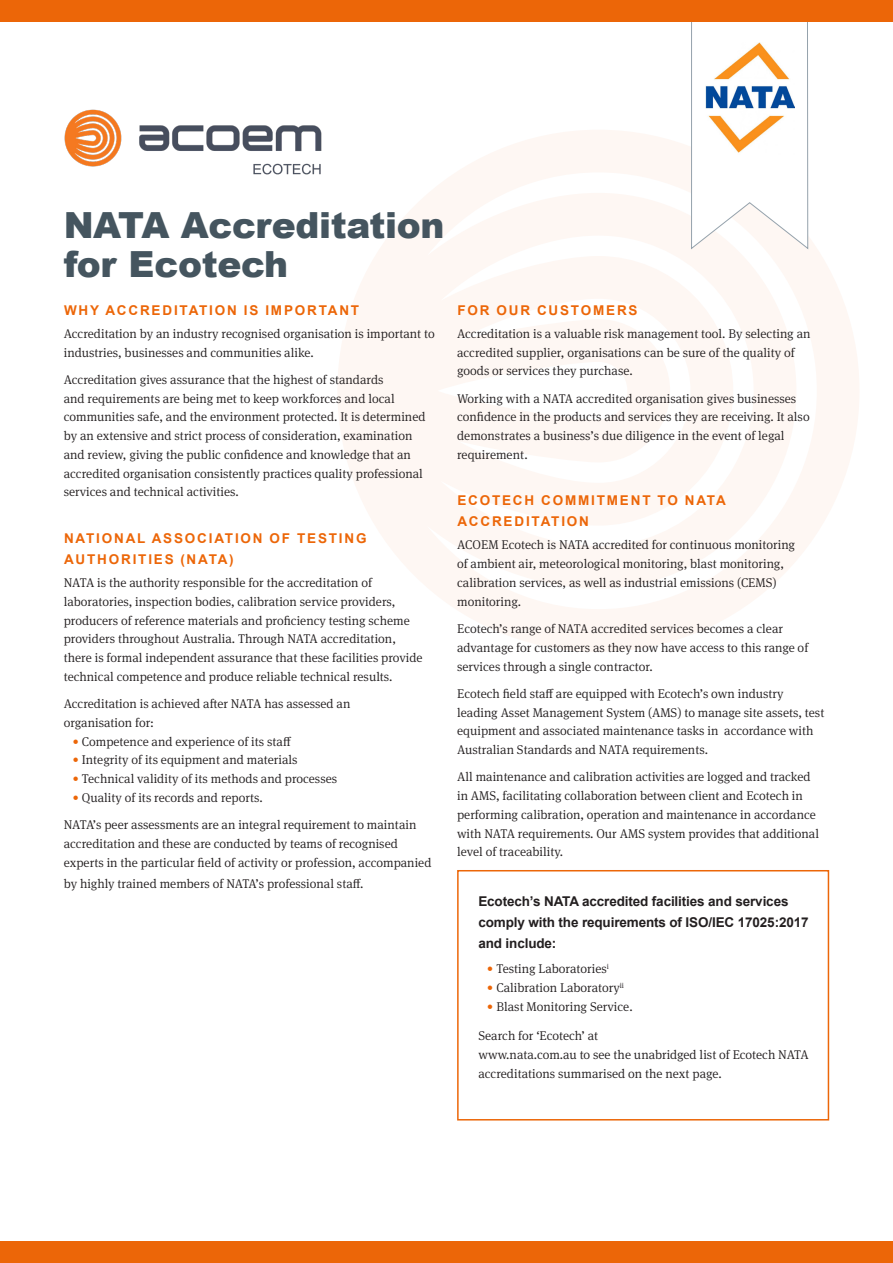
<style>
.page{position:relative;width:893px;height:1263px;background:#fff}
.page>*{position:absolute;margin:0;border:0;box-sizing:border-box;transform-origin:0 0}
.Main_Product_Title{font:900 36px/39px "Arial";letter-spacing:-.01em;color:#45555f}
.Cap-sub-heading{font:700 13.5px/21px "Arial";letter-spacing:.135em;color:#ec6608}
.Black-subheading{font:700 13.5px/21px "Arial";letter-spacing:-.01em;color:#231f20}
.Main_content__specs{font:300 12.75px/18.8px "Meta Serif Pro";color:#231f20}
.Black-subheading-2{font:300 12.75px "Meta Serif Pro";color:#231f20}
.s1{color:#ec6608}
</style>
<div class="page">
<div style="left:457px;top:870px;width:372px;height:250px;border:2px solid #ec6608"></div>
<svg style="left:338px;top:130px;width:521px;height:522px;fill:#fef7f3"></svg>
<div style="left:0;top:1242px;width:893px;height:21px;background:#ec6608"></div>
<svg style="left:691px;top:21px;width:117px;height:228px"></svg>
<div style="left:702px;top:33px;width:99px;height:121px;background:#fff"></div>
<img style="left:706px;top:43px;width:88px;height:110px">
<div style="left:0;top:0;width:893px;height:21px;background:#ec6608"></div>
<img style="left:64px;top:109px;width:258px;height:66px">
<p class="Main_Product_Title" style="left:64px;top:205px;width:382px">NATA Accreditation for Ecotech</p>
<p class="Cap-sub-heading" style="left:64px;top:300px;width:297px">WHY ACCREDITATION IS IMPORTANT</p>
<p class="Main_content__specs" style="left:64px;top:324px;width:372px">Accreditation by an industry recognised organisation is important to industries, businesses and communities alike.</p>
<p class="Main_content__specs" style="left:64px;top:370px;width:363px">Accreditation gives assurance that the highest of standards<br>and requirements are being met to keep workforces and local communities safe, and the environment protected. It is determined by an extensive and strict process of consideration, examination and review, giving the public confidence and knowledge that an accredited organisation consistently practices quality professional services and technical activities.</p>
<p class="Cap-sub-heading" style="left:64px;top:528px;width:304px">NATIONAL ASSOCIATION OF TESTING<br>AUTHORITIES (NATA)</p>
<p class="Main_content__specs" style="left:64px;top:573px;width:360px">NATA is the authority responsible for the accreditation of laboratories, inspection bodies, calibration service providers, producers of reference materials and proficiency testing scheme providers throughout Australia. Through NATA accreditation, there is formal independent assurance that these facilities provide technical competence and produce reliable technical results.</p>
<p class="Main_content__specs" style="left:64px;top:694px;width:288px">Accreditation is achieved after NATA has assessed an organisation for:</p>
<p class="Main_content__specs" style="left:72px;top:731px;width:220px"><span class="s1">•</span> Competence and experience of its staff</p>
<p class="Main_content__specs" style="left:72px;top:750px;width:227px"><span class="s1">•</span> Integrity of its equipment and materials</p>
<p class="Main_content__specs" style="left:72px;top:769px;width:266px"><span class="s1">•</span> Technical validity of its methods and processes</p>
<p class="Main_content__specs" style="left:72px;top:787px;width:192px"><span class="s1">•</span> Quality of its records and reports.</p>
<p class="Main_content__specs" style="left:64px;top:815px;width:369px">NATA’s peer assessments are an integral requirement to maintain accreditation and these are conducted by teams of recognised experts in the particular field of activity or profession, accompanied</p>
<p class="Main_content__specs" style="left:64px;top:873px;width:301px">by highly trained members of NATA’s professional staff.</p>
<p class="Cap-sub-heading" style="left:457px;top:300px;width:182px">FOR OUR CUSTOMERS</p>
<p class="Main_content__specs" style="left:457px;top:324px;width:355px">Accreditation is a valuable risk management tool. By selecting an accredited supplier, organisations can be sure of the quality of goods or services they purchase.</p>
<p class="Main_content__specs" style="left:457px;top:388px;width:354px">Working with a NATA accredited organisation gives businesses confidence in the products and services they are receiving. It also demonstrates a business’s due diligence in the event of legal requirement.</p>
<p class="Cap-sub-heading" style="left:457px;top:490px;width:270px">ECOTECH COMMITMENT TO NATA<br>ACCREDITATION</p>
<p class="Main_content__specs" style="left:457px;top:535px;width:340px">ACOEM Ecotech is NATA accredited for continuous monitoring of ambient air, meteorological monitoring, blast monitoring, calibration services, as well as industrial emissions (CEMS) monitoring.</p>
<p class="Main_content__specs" style="left:457px;top:619px;width:353px">Ecotech’s range of NATA accredited services becomes a clear advantage for customers as they now have access to this range of services through a single contractor.</p>
<p class="Main_content__specs" style="left:457px;top:683px;width:369px">Ecotech field staff are equipped with Ecotech’s own industry leading Asset Management System (AMS) to manage site assets, test equipment and associated maintenance tasks in accordance with Australian Standards and NATA requirements.</p>
<p class="Main_content__specs" style="left:457px;top:767px;width:363px">All maintenance and calibration activities are logged and tracked in AMS, facilitating collaboration between client and Ecotech in performing calibration, operation and maintenance in accordance with NATA requirements. Our AMS system provides that additional level of traceability.</p>
<p class="Black-subheading" style="left:478px;top:891px;width:332px">Ecotech’s NATA accredited facilities and services comply with the requirements of ISO/IEC 17025:2017 and include:</p>
<p class="Black-subheading-2" style="left:487px;top:960px;width:124px"><span class="s1">•</span> Testing Laboratories<sup>i</sup></p>
<p class="Black-subheading-2" style="left:487px;top:978px;width:139px"><span class="s1">•</span> Calibration Laboratory<sup>ii</sup></p>
<p class="Black-subheading-2" style="left:487px;top:997px;width:147px"><span class="s1">•</span> Blast Monitoring Service.</p>
<p class="Main_content__specs" style="left:478px;top:1026px;width:332px">Search for ‘Ecotech’ at<br>www.nata.com.au to see the unabridged list of Ecotech NATA accreditations summarised on the next page.</p>
</div>
